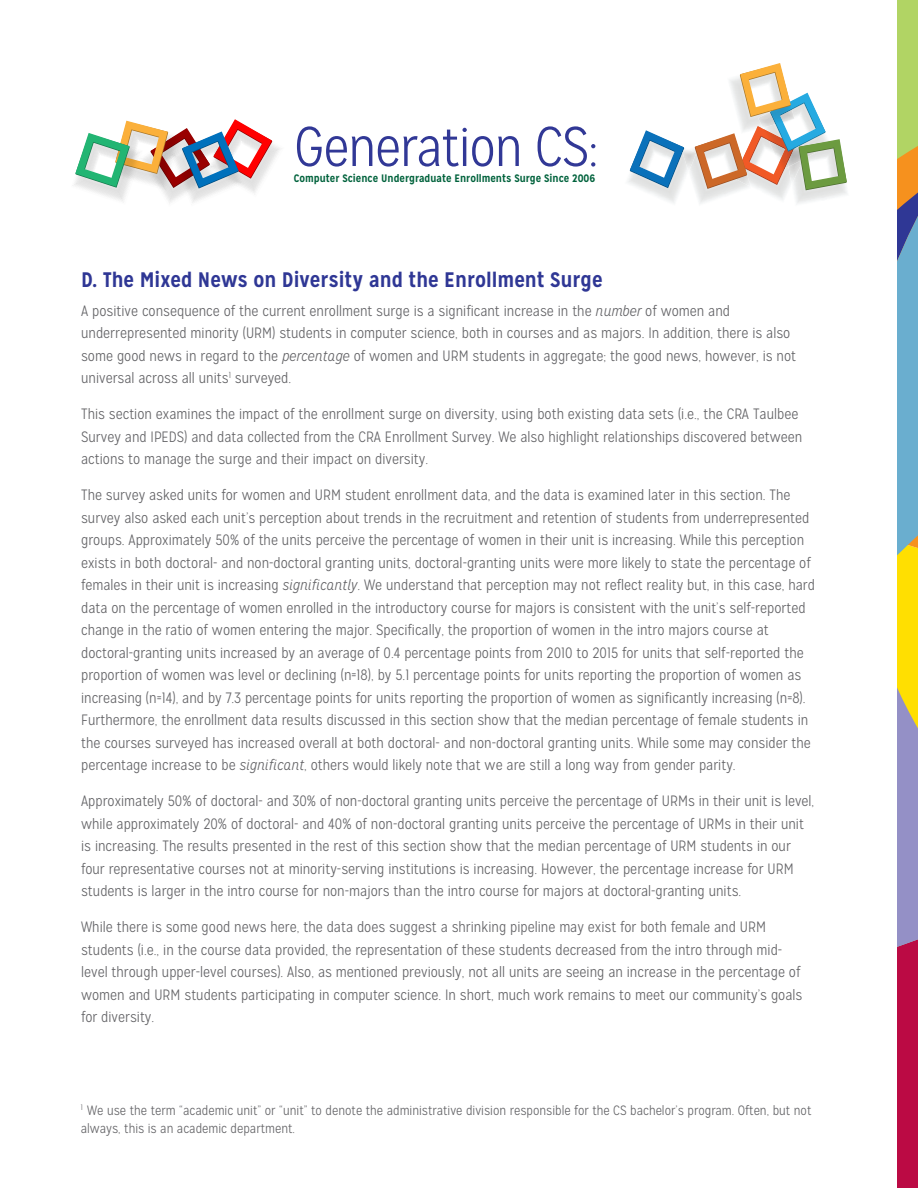
<style>
.page{position:relative;width:918px;height:1188px;background:#fff}
.page>*{position:absolute;margin:0;border:0;box-sizing:border-box;transform-origin:0 0}
.t1{font:300 55.8px "Mission Gothic";letter-spacing:-.02em;color:#313896}
.t2{font:700 21px "Mission Gothic";color:#2f3795}
.t3{font:300 15px/22.5px "Mission Gothic";color:#636366}
.t4{font:300 13.5px/18px "Mission Gothic";color:#636366}
.t5{font:700 10.8px "Mission Gothic";color:#00623c}
.s1{font-style:italic}
</style>
<div class="page">
<svg style="left:897px;top:0;width:21px;height:589px;fill:#6aaecf"></svg>
<div style="left:897px;top:995px;width:21px;height:193px;background:#bb0a44"></div>
<svg style="left:897px;top:589px;width:21px;height:406px;fill:#9490c6"></svg>
<svg style="left:74px;top:119px;width:206px;height:84px"></svg>
<img style="left:684px;top:149px;width:11px;height:23px">
<svg style="left:630px;top:130px;width:54px;height:58px"></svg>
<img style="left:795px;top:190px;width:52px;height:14px">
<svg style="left:695px;top:63px;width:152px;height:127px"></svg>
<h1 class="t1" style="left:294px;top:114px;width:306px">Generation CS:</h1>
<p class="t5" style="left:294px;top:172px;width:303px">Computer Science Undergraduate Enrollments Surge Since 2006</p>
<h2 class="t2" style="left:81px;top:266px;width:523px">D. The Mixed News on Diversity and the Enrollment Surge</h2>
<p class="t3" style="left:81px;top:300px;width:716px">A positive consequence of the current enrollment surge is a significant increase in the <span class="s1">number</span> of women and underrepresented minority (URM) students in computer science, both in courses and as majors. In addition, there is also some good news in regard to the <span class="s1">percentage</span> of women and URM students in aggregate; the good news, however, is not universal across all units<sup>1</sup> surveyed.</p>
<p class="t3" style="left:81px;top:403px;width:723px">This section examines the impact of the enrollment surge on diversity, using both existing data sets (i.e., the CRA Taulbee<br>Survey and IPEDS) and data collected from the CRA Enrollment Survey. We also highlight relationships discovered between actions to manage the surge and their impact on diversity.</p>
<p class="t3" style="left:81px;top:484px;width:735px">The survey asked units for women and URM student enrollment data, and the data is examined later in this section. The survey also asked each unit’s perception about trends in the recruitment and retention of students from underrepresented groups. Approximately 50% of the units perceive the percentage of women in their unit is increasing. While this perception exists in both doctoral- and non-doctoral granting units, doctoral-granting units were more likely to state the percentage of females in their unit is increasing <span class="s1">significantly</span>. We understand that perception may not reflect reality but, in this case, hard data on the percentage of women enrolled in the introductory course for majors is consistent with the unit’s self-reported change in the ratio of women entering the major. Specifically, the proportion of women in the intro majors course at doctoral-granting units increased by an average of 0.4 percentage points from 2010 to 2015 for units that self-reported the proportion of women was level or declining (n=18), by 5.1 percentage points for units reporting the proportion of women as increasing (n=14), and by 7.3 percentage points for units reporting the proportion of women as significantly increasing (n=8).<br>Furthermore, the enrollment data results discussed in this section show that the median percentage of female students in the courses surveyed has increased overall at both doctoral- and non-doctoral granting units. While some may consider the percentage increase to be <span class="s1">significant</span>, others would likely note that we are still a long way from gender parity.</p>
<p class="t3" style="left:81px;top:790px;width:735px">Approximately 50% of doctoral- and 30% of non-doctoral granting units perceive the percentage of URMs in their unit is level, while approximately 20% of doctoral- and 40% of non-doctoral granting units perceive the percentage of URMs in their unit is increasing. The results presented in the rest of this section show that the median percentage of URM students in our four representative courses not at minority-serving institutions is increasing. However, the percentage increase for URM students is larger in the intro course for non-majors than the intro course for majors at doctoral-granting units.</p>
<p class="t3" style="left:81px;top:916px;width:723px">While there is some good news here, the data does suggest a shrinking pipeline may exist for both female and URM students (i.e., in the course data provided, the representation of these students decreased from the intro through mid&shy;level through upper-level courses). Also, as mentioned previously, not all units are seeing an increase in the percentage of women and URM students participating in computer science. In short, much work remains to meet our community’s goals for diversity.</p>
<p class="t4" style="left:81px;top:1101px;width:732px"><sup>1</sup> We use the term “academic unit” or “unit” to denote the administrative division responsible for the CS bachelor’s program. Often, but not always, this is an academic department.</p>
</div>
